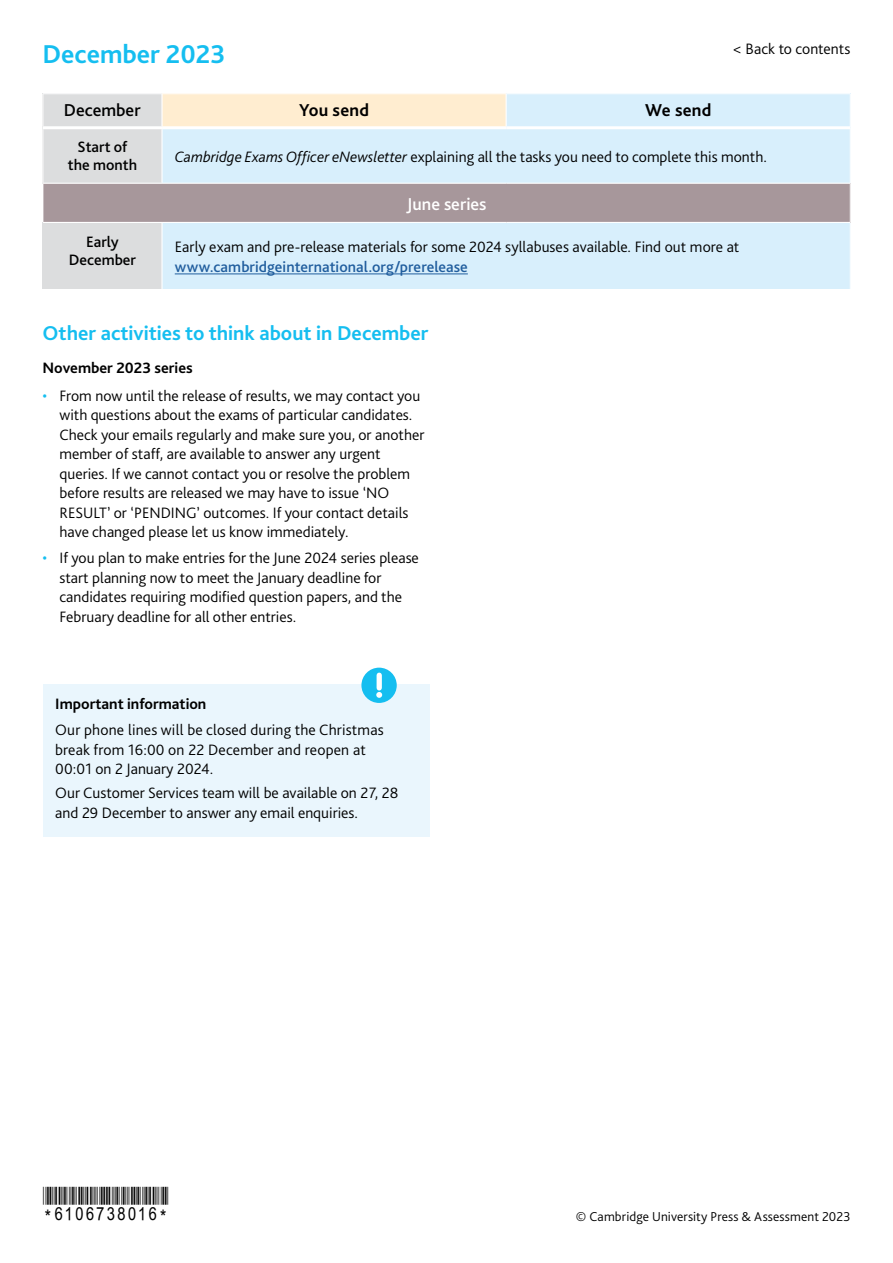
<style>
.page{position:relative;width:893px;height:1263px;background:#fff}
.page>*{position:absolute;margin:0;border:0;box-sizing:border-box;transform-origin:0 0}
.t1{font:700 27px "Bliss Pro";color:#15bef0}
.t2{font:700 21px "Bliss Pro";color:#15bef0}
.t3{font:700 18px "Bliss Pro";letter-spacing:.01em;color:#000}
.t4{font:18px "ABCC39 Short Text";color:#000}
.t5{font:500 18px "Bliss Pro";color:#fff}
.t6{font:500 18px "Bliss Pro";color:#000}
.t7{font:300 15.75px/19.5px "Bliss Pro";color:#000}
.t8{font:700 15.75px "Bliss Pro";color:#000}
.t9{font:500 15.75px/18px "Bliss Pro";color:#000;text-align:center}
.t10{font:300 13.5px "Bliss Pro";letter-spacing:.01em;color:#000}
.s1{font-style:italic}
.s2{font-weight:500;color:#215e9e}
.s3{color:#15bef0}
</style>
<div class="page">
<div style="left:43px;top:685px;width:386px;height:152px;background:#eaf6fd"></div>
<div style="left:162px;top:94px;width:344px;height:34px;background:#ffedd0"></div>
<div style="left:43px;top:94px;width:119px;height:34px;background:#dcddde"></div>
<hr style="left:43px;top:94px;width:1px;height:32px;background:#fff">
<div style="left:506px;top:94px;width:344px;height:34px;background:#d8effc"></div>
<div style="left:43px;top:128px;width:119px;height:55px;background:#dcddde"></div>
<hr style="left:43px;top:129px;width:1px;height:54px;background:#fff">
<div style="left:162px;top:128px;width:688px;height:55px;background:#d8effc"></div>
<div style="left:162px;top:222px;width:688px;height:67px;background:#d8effc"></div>
<div style="left:43px;top:183px;width:807px;height:39px;background:#a7979b"></div>
<hr style="left:43px;top:184px;width:1px;height:38px;background:#fff">
<div style="left:43px;top:222px;width:119px;height:67px;background:#dcddde"></div>
<hr style="left:161px;top:94px;width:2px;height:32px;background:#fff">
<hr style="left:506px;top:94px;width:1px;height:32px;background:#fff">
<hr style="left:161px;top:129px;width:2px;height:54px;background:#fff">
<hr style="left:43px;top:183px;width:119px;height:1px;background:#fff">
<hr style="left:162px;top:183px;width:344px;height:1px;background:#fff">
<hr style="left:506px;top:183px;width:344px;height:1px;background:#fff">
<hr style="left:43px;top:222px;width:119px;height:1px;background:#fff">
<hr style="left:162px;top:222px;width:344px;height:1px;background:#fff">
<hr style="left:161px;top:223px;width:2px;height:66px;background:#fff">
<hr style="left:506px;top:222px;width:344px;height:1px;background:#fff">
<hr style="left:43px;top:126px;width:119px;height:3px;background:#fff">
<hr style="left:162px;top:126px;width:344px;height:3px;background:#fff">
<hr style="left:506px;top:126px;width:344px;height:3px;background:#fff">
<hr style="left:175px;top:273px;width:293px;height:1px;background:#215e9e">
<div style="left:361px;top:668px;width:36px;height:35px;background:#15bef0;border-radius:50%"></div>
<svg style="left:376px;top:673px;width:6px;height:25px"></svg>
<h2 class="t1" style="left:43px;top:37px;width:184px">December 2023</h2>
<p class="t7" style="left:733px;top:39px;width:119px">&lt; Back to contents</p>
<p class="t6" style="left:64px;top:98px;width:78px">December</p>
<p class="t3" style="left:299px;top:98px;width:71px">You send</p>
<p class="t3" style="left:645px;top:98px;width:68px">We send</p>
<p class="t7" style="left:175px;top:146px;width:594px"><span class="s1">Cambridge Exams Offcer eNewsletter</span> explaining all the tasks you need to complete this month.</p>
<p class="t9" style="left:68px;top:138px;width:71px">Start of the month</p>
<p class="t5" style="left:407px;top:193px;width:81px">June series</p>
<p class="t9" style="left:69px;top:233px;width:69px">Early<br>December</p>
<p class="t7" style="left:175px;top:237px;width:566px">Early exam and pre-release materials for some 2024 syllabuses available. Find out more at <span class="s2">www.cambridgeinternational.org/prerelease</span></p>
<h3 class="t2" style="left:43px;top:320px;width:387px">Other activities to think about in December</h3>
<h5 class="t8" style="left:43px;top:358px;width:152px">November 2023 series</h5>
<p class="t7" style="left:60px;top:386px;width:366px;text-indent:-17px"><span class="s3">•</span> From now until the release of results, we may contact you with questions about the exams of particular candidates.<br>Check your emails regularly and make sure you, or another member of staff, are available to answer any urgent queries. If we cannot contact you or resolve the problem before results are released we may have to issue ‘NO RESULT’ or ‘PENDING’ outcomes. If your contact details have changed please let us know immediately.</p>
<p class="t7" style="left:60px;top:548px;width:361px;text-indent:-17px"><span class="s3">•</span> If you plan to make entries for the June 2024 series please start planning now to meet the January deadline for candidates requiring modifed question papers, and the February deadline for all other entries.</p>
<h5 class="t8" style="left:55px;top:694px;width:153px">Important information</h5>
<p class="t7" style="left:55px;top:720px;width:330px">Our phone lines will be closed during the Christmas break from 16:00 on 22 December and reopen at<br>00:01 on 2 January 2024.</p>
<p class="t7" style="left:55px;top:783px;width:345px">Our Customer Services team will be available on 27, 28 and 29 December to answer any email enquiries.</p>
<p class="t4" style="left:43px;top:1204px;width:127px">*6106738016*</p>
<p class="t10" style="left:576px;top:1208px;width:276px">© Cambridge University Press &amp; Assessment 2023</p>
</div>
